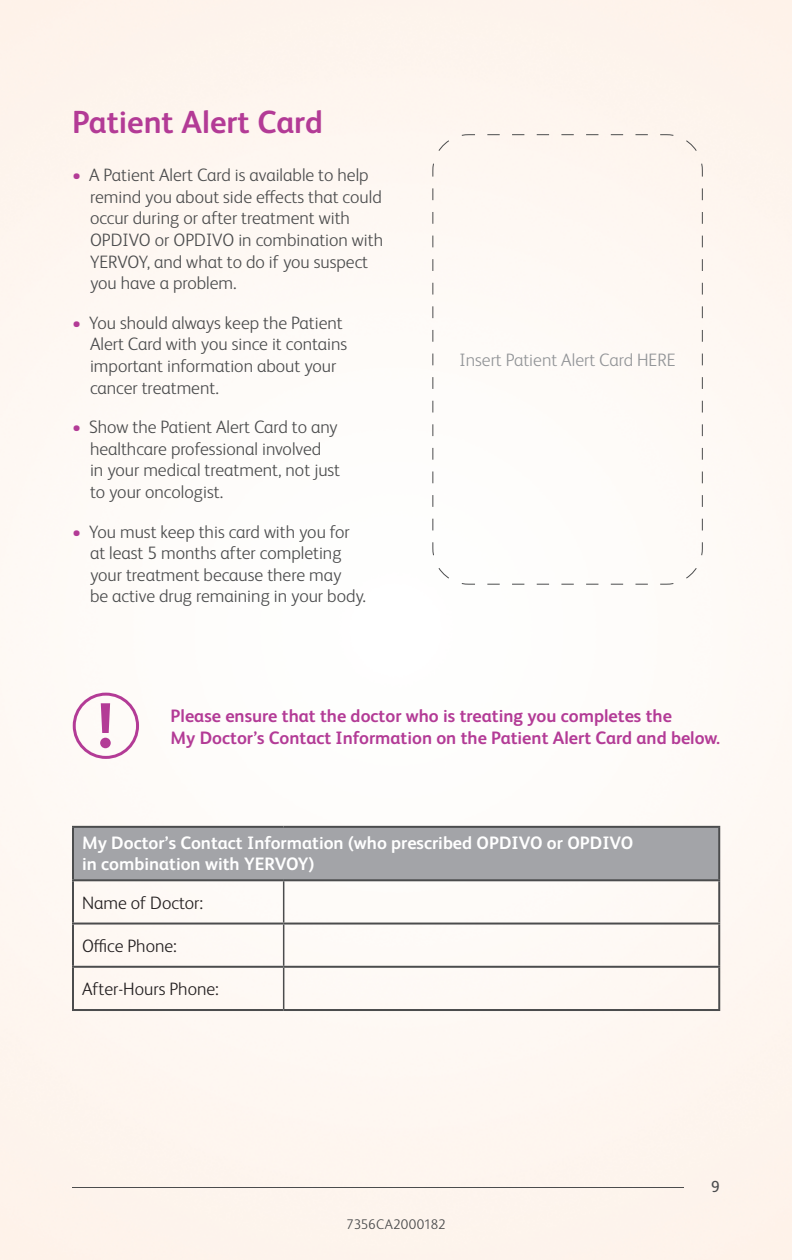
<style>
.page{position:relative;width:792px;height:1260px;background:#fff}
.page>*{position:absolute;margin:0;border:0;box-sizing:border-box;transform-origin:0 0}
.t1{font:700 32px "BMS Humanity";color:#b33b96}
.t2{font:300 18px/21.6px "BMS Humanity";color:#4b4c4d}
.t3{font:700 18px/21.6px "BMS Humanity";color:#b33b96}
.t4{font:700 18px/21.6px "BMS Humanity";color:#fff}
.t5{font:300 18px "BMS Humanity";color:#231f20}
.t6{font:300 18px "BMS Humanity";color:#939598}
.t7{font:16px "BMS Humanity";color:#4b4c4d}
.t8{font:300 14px "BMS Humanity";color:#4b4c4d}
.s1{color:#b33b96}
</style>
<div class="page">
<hr style="left:72px;top:1187px;width:612px;height:1px;background:#4b4c4d">
<svg style="left:73px;top:693px;width:66px;height:66px"></svg>
<div style="left:432px;top:134px;width:271px;height:451px;background:#fefaf6"></div>
<div style="left:73px;top:827px;width:646px;height:53px;background:#a3a4a8"></div>
<hr style="left:72px;top:826px;width:212px;height:2px;background:#4b4c4d">
<hr style="left:72px;top:828px;width:2px;height:51px;background:#4b4c4d">
<hr style="left:284px;top:826px;width:436px;height:2px;background:#4b4c4d">
<hr style="left:718px;top:828px;width:2px;height:51px;background:#4b4c4d">
<hr style="left:72px;top:879px;width:212px;height:2px;background:#4b4c4d">
<hr style="left:72px;top:881px;width:2px;height:42px;background:#4b4c4d">
<hr style="left:284px;top:879px;width:436px;height:2px;background:#4b4c4d">
<hr style="left:718px;top:881px;width:2px;height:42px;background:#4b4c4d">
<hr style="left:72px;top:923px;width:212px;height:2px;background:#4b4c4d">
<hr style="left:72px;top:925px;width:2px;height:41px;background:#4b4c4d">
<hr style="left:284px;top:923px;width:436px;height:2px;background:#4b4c4d">
<hr style="left:718px;top:925px;width:2px;height:41px;background:#4b4c4d">
<hr style="left:72px;top:966px;width:212px;height:2px;background:#4b4c4d">
<hr style="left:72px;top:968px;width:2px;height:41px;background:#4b4c4d">
<hr style="left:284px;top:966px;width:436px;height:2px;background:#4b4c4d">
<hr style="left:718px;top:968px;width:2px;height:41px;background:#4b4c4d">
<hr style="left:72px;top:1009px;width:212px;height:2px;background:#4b4c4d">
<hr style="left:284px;top:1009px;width:436px;height:2px;background:#4b4c4d">
<hr style="left:283px;top:881px;width:1px;height:42px;background:#4b4c4d">
<hr style="left:283px;top:925px;width:1px;height:41px;background:#4b4c4d">
<hr style="left:283px;top:968px;width:1px;height:41px;background:#4b4c4d">
<h1 class="t1" style="left:72px;top:99px;width:252px">Patient Alert Card</h1>
<p class="t2" style="left:90px;top:163px;width:295px;text-indent:-18px"><span class="s1">•</span> A Patient Alert Card is available to help remind you about side effects that could occur during or after treatment with OPDIVO or OPDIVO in combination with YERVOY, and what to do if you suspect you have a problem.</p>
<p class="t2" style="left:90px;top:311px;width:259px;text-indent:-18px"><span class="s1">•</span> You should always keep the Patient<br>Alert Card with you since it contains important information about your cancer treatment.</p>
<p class="t2" style="left:90px;top:415px;width:252px;text-indent:-18px"><span class="s1">•</span> Show the Patient Alert Card to any healthcare professional involved<br>in your medical treatment, not just to your oncologist.</p>
<p class="t2" style="left:90px;top:520px;width:278px;text-indent:-18px"><span class="s1">•</span> You must keep this card with you for at least 5 months after completing your treatment because there may<br>be active drug remaining in your body.</p>
<p class="t6" style="left:460px;top:348px;width:218px">Insert Patient Alert Card HERE</p>
<p class="t3" style="left:171px;top:704px;width:551px">Please ensure that the doctor who is treating you completes the<br>My Doctor’s Contact Information on the Patient Alert Card and below.</p>
<p class="t4" style="left:82px;top:831px;width:553px">My Doctor’s Contact Information (who prescribed OPDIVO or OPDIVO in combination with YERVOY)</p>
<p class="t5" style="left:82px;top:890px;width:123px">Name of Doctor:</p>
<p class="t5" style="left:82px;top:934px;width:97px">Office Phone:</p>
<p class="t5" style="left:82px;top:977px;width:138px">After-Hours Phone:</p>
<p class="t8" style="left:346px;top:1214px;width:101px">7356CA2000182</p>
<p class="t7" style="left:711px;top:1175px;width:10px">9</p>
</div>
